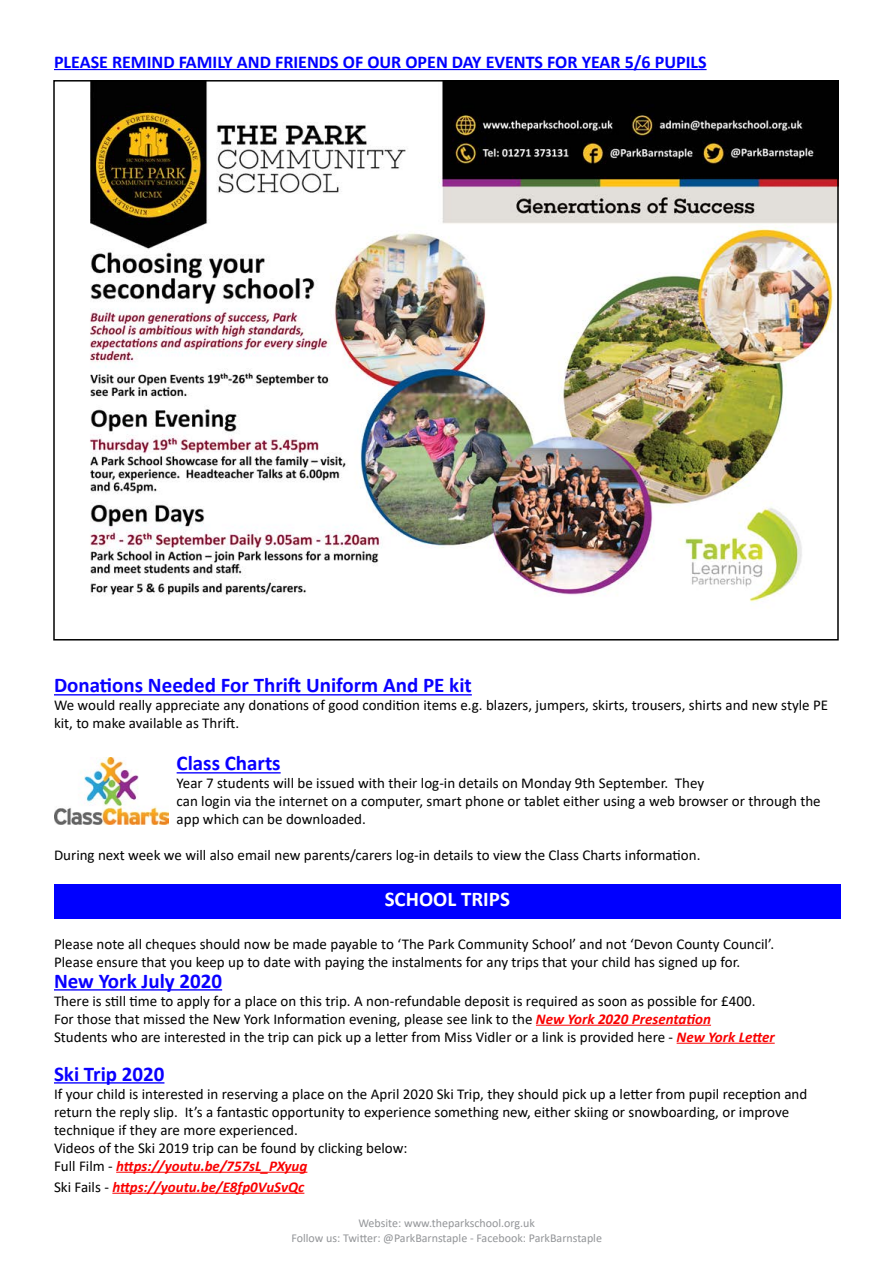
<style>
.page{position:relative;width:893px;height:1263px;background:#fff}
.page>*{position:absolute;margin:0;border:0;box-sizing:border-box;transform-origin:0 0}
.t1{font:700 21px "Calibri";color:#0a00ff}
.t2{font:700 21px "Calibri";color:#fff}
.t3{font:700 18px "Calibri";color:#00f}
.t4{font:15px/18px "Calibri";color:#000}
.t5{font:italic 700 15px "Calibri";color:#f90000}
.t6{font:12px/14.4px "Calibri";color:#939598;text-align:center}
.s1{font-weight:700;font-style:italic;color:#f90000}
.s2{font-weight:400;font-style:normal;color:#000}
</style>
<div class="page">
<img style="left:90px;top:83px;width:746px;height:519px">
<hr style="left:54px;top:69px;width:653px;height:1px;background:#00f">
<hr style="left:54px;top:694px;width:418px;height:1px;background:#0a00ff">
<hr style="left:177px;top:772px;width:104px;height:1px;background:#0a00ff">
<hr style="left:54px;top:989px;width:168px;height:1px;background:#0a00ff">
<hr style="left:536px;top:1025px;width:175px;height:1px;background:#f90000">
<hr style="left:677px;top:1043px;width:98px;height:1px;background:#f90000">
<hr style="left:54px;top:1082px;width:110px;height:1px;background:#0a00ff">
<hr style="left:116px;top:1172px;width:191px;height:1px;background:#f90000">
<hr style="left:112px;top:1193px;width:192px;height:1px;background:#f90000">
<div style="left:54px;top:884px;width:787px;height:34px;background:#00f"></div>
<img style="left:54px;top:758px;width:114px;height:66px">
<p class="t3" style="left:54px;top:49px;width:654px">PLEASE REMIND FAMILY AND FRIENDS OF OUR OPEN DAY EVENTS FOR YEAR 5/6 PUPILS</p>
<h1 class="t1" style="left:54px;top:671px;width:419px">Donations Needed For Thrift Uniform And PE kit</h1>
<p class="t4" style="left:54px;top:696px;width:776px">We would really appreciate any donations of good condition items e.g. blazers, jumpers, skirts, trousers, shirts and new style PE kit, to make available as Thrift.</p>
<h1 class="t1" style="left:177px;top:749px;width:106px">Class Charts</h1>
<p class="t4" style="left:177px;top:774px;width:646px">Year 7 students will be issued with their log-in details on Monday 9th September. They<br>can login via the internet on a computer, smart phone or tablet either using a web browser or through the app which can be downloaded.</p>
<p class="t4" style="left:54px;top:846px;width:648px">During next week we will also email new parents/carers log-in details to view the Class Charts information.</p>
<h1 class="t2" style="left:385px;top:884px;width:127px">SCHOOL TRIPS</h1>
<p class="t4" style="left:54px;top:934px;width:722px">Please note all cheques should now be made payable to ‘The Park Community School’ and not ‘Devon County Council’.<br>Please ensure that you keep up to date with paying the instalments for any trips that your child has signed up for.</p>
<h1 class="t1" style="left:54px;top:966px;width:170px">New York July 2020</h1>
<p class="t4" style="left:54px;top:991px;width:722px">There is still time to apply for a place on this trip. A non-refundable deposit is required as soon as possible for £400.<br>For those that missed the New York Information evening, please see link to the <span class="s1">New York 2020 Presentation<br></span>Students who are interested in the trip can pick up a letter from Miss Vidler or a link is provided here - <span class="s1">New York Letter</span></p>
<h1 class="t1" style="left:54px;top:1059px;width:112px">Ski Trip 2020</h1>
<p class="t4" style="left:54px;top:1084px;width:755px">If your child is interested in reserving a place on the April 2020 Ski Trip, they should pick up a letter from pupil reception and return the reply slip. It’s a fantastic opportunity to experience something new, either skiing or snowboarding, or improve technique if they are more experienced.<br>Videos of the Ski 2019 trip can be found by clicking below:<br>Full Film - <span class="s1">https://youtu.be/757sL_PXyug</span></p>
<p class="t5" style="left:54px;top:1176px;width:252px"><span class="s2">Ski Fails -</span> https://youtu.be/E8fp0VuSvQc</p>
<p class="t6" style="left:291px;top:1216px;width:312px">Website: www.theparkschool.org.uk<br>Follow us: Twitter: @ParkBarnstaple - Facebook: ParkBarnstaple</p>
</div>
